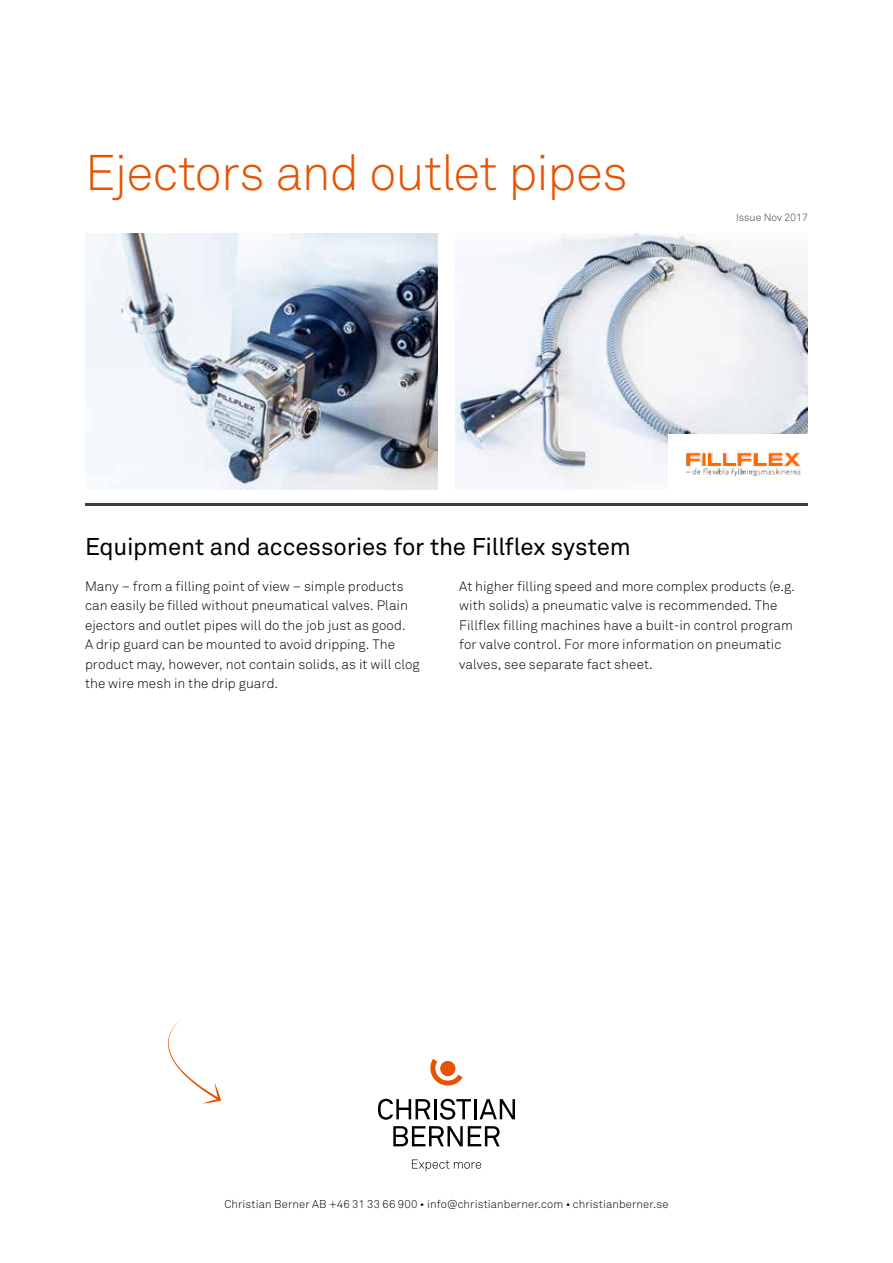
<style>
.page{position:relative;width:893px;height:1263px;background:#fff}
.page>*{position:absolute;margin:0;border:0;box-sizing:border-box;transform-origin:0 0}
.t1{font:49.5px "Akkurat Light Pro";letter-spacing:-.015em;color:#e75300}
.t2{font:24px "Akkurat Pro";letter-spacing:-.01em;color:#000}
.t3{font:13.5px/19.5px "Akkurat Light Pro";letter-spacing:.005em;color:#000}
.t4{font:11.25px "Akkurat Light Pro";letter-spacing:.015em;color:#000}
.t5{font:10.5px "Akkurat Light Pro";color:#3c3c3b}
</style>
<div class="page">
<svg style="left:412px;top:1159px;width:69px;height:12px"></svg>
<svg style="left:430px;top:1059px;width:33px;height:26px"></svg>
<svg style="left:378px;top:1099px;width:52px;height:21px"></svg>
<hr style="left:434px;top:1099px;width:2px;height:20px;background:#000">
<svg style="left:440px;top:1099px;width:31px;height:21px"></svg>
<hr style="left:474px;top:1099px;width:3px;height:20px;background:#000">
<svg style="left:480px;top:1099px;width:35px;height:20px"></svg>
<svg style="left:393px;top:1126px;width:107px;height:20px"></svg>
<img style="left:85px;top:234px;width:353px;height:255px">
<img style="left:455px;top:234px;width:353px;height:254px">
<hr style="left:85px;top:503px;width:723px;height:3px;background:#3c3c3b">
<svg style="left:168px;top:1018px;width:53px;height:85px"></svg>
<div style="left:668px;top:434px;width:148px;height:59px;background:#fff"></div>
<img style="left:686px;top:452px;width:115px;height:23px">
<h1 class="t1" style="left:85px;top:143px;width:544px">Ejectors and outlet pipes</h1>
<p class="t5" style="left:736px;top:211px;width:74px">Issue Nov 2017</p>
<h2 class="t2" style="left:85px;top:532px;width:547px">Equipment and accessories for the Fillflex system</h2>
<p class="t3" style="left:85px;top:577px;width:336px">Many – from a filling point of view – simple products can easily be filled without pneumatical valves. Plain ejectors and outlet pipes will do the job just as good.<br>A drip guard can be mounted to avoid dripping. The product may, however, not contain solids, as it will clog the wire mesh in the drip guard.</p>
<p class="t3" style="left:459px;top:577px;width:337px">At higher filling speed and more complex products (e.g. with solids) a pneumatic valve is recommended. The Fillflex filling machines have a built-in control program for valve control. For more information on pneumatic valves, see separate fact sheet.</p>
<p class="t4" style="left:224px;top:1197px;width:445px">Christian Berner AB +46 31 33 66 900 • info@christianberner.com • christianberner.se</p>
</div>
